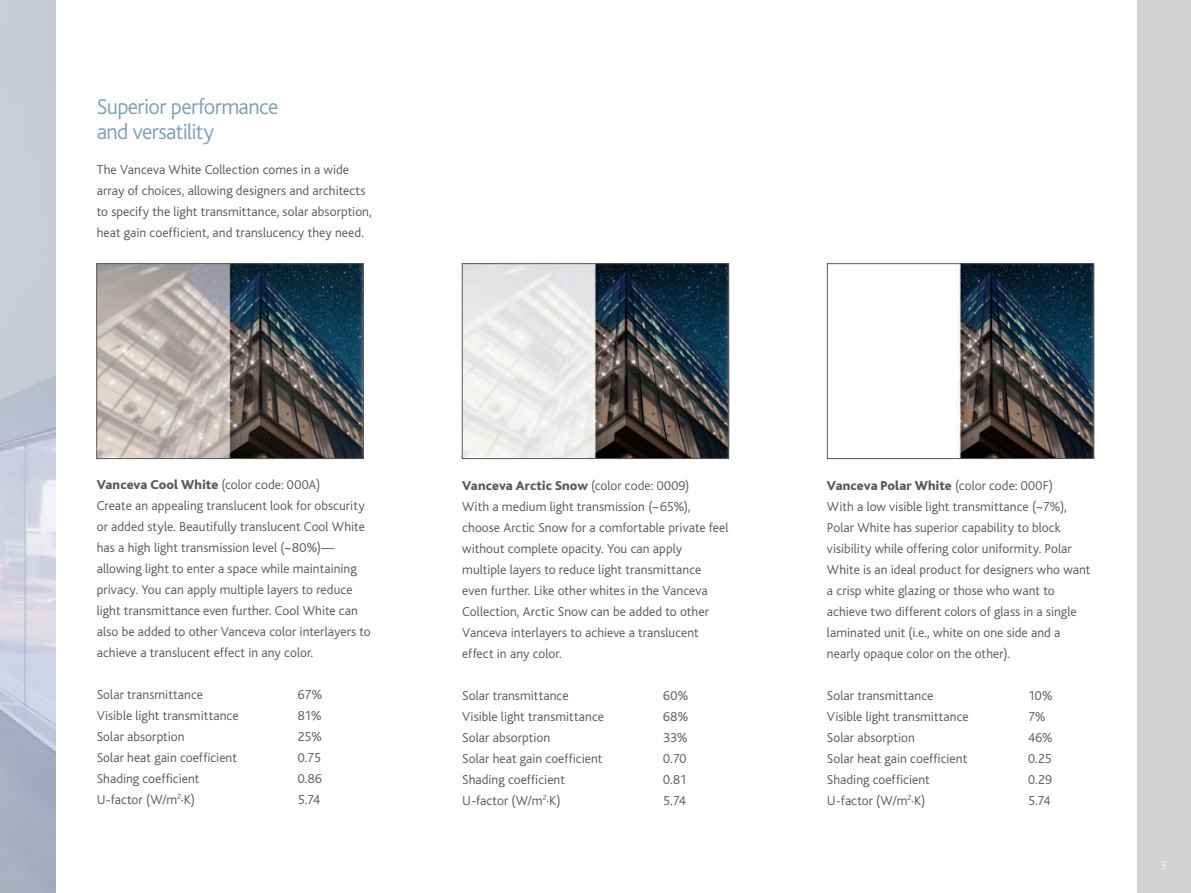
<style>
.page{position:relative;width:1191px;height:893px;background:#fff}
.page>*{position:absolute;margin:0;border:0;box-sizing:border-box;transform-origin:0 0}
.head{font:300 22.5px/25.5px "Bliss";letter-spacing:-.03em;color:#7ea1b7}
.Body_copy{font:300 13.5px/21px "Bliss";letter-spacing:.005em;color:#57585a}
.Body_copy-2{font:800 13.5px "Bliss";letter-spacing:.005em;color:#57585a}
.Body_copy-3{font:200 12px "Bliss Pro";color:#fff}
.s1{font-weight:300}
</style>
<div class="page">
<img style="left:0;top:0;width:55px;height:893px">
<img style="left:464px;top:265px;width:263px;height:192px">
<div style="left:462px;top:263px;width:267px;height:196px;border:1px solid #57585a"></div>
<img style="left:957px;top:265px;width:135px;height:192px">
<div style="left:827px;top:263px;width:267px;height:196px;border:1px solid #57585a"></div>
<img style="left:98px;top:265px;width:264px;height:192px">
<div style="left:96px;top:263px;width:268px;height:196px;border:1px solid #57585a"></div>
<div style="left:1137px;top:0;width:54px;height:893px;background:#d3d3d3"></div>
<p class="head" style="left:97px;top:94px;width:183px">Superior performance and versatility</p>
<p class="Body_copy" style="left:97px;top:159px;width:277px">The Vanceva White Collection comes in a wide array of choices, allowing designers and architects to specify the light transmittance, solar absorption, heat gain coefficient, and translucency they need.</p>
<p class="Body_copy-2" style="left:97px;top:477px;width:225px">Vanceva Cool White <span class="s1">(color code: 000A)</span></p>
<p class="Body_copy" style="left:97px;top:495px;width:275px">Create an appealing translucent look for obscurity or added style. Beautifully translucent Cool White has a high light transmission level (~80%)— allowing light to enter a space while maintaining privacy. You can apply multiple layers to reduce light transmittance even further. Cool White can also be added to other Vanceva color interlayers to achieve a translucent effect in any color.</p>
<p class="Body_copy" style="left:97px;top:684px;width:108px">Solar transmittance</p>
<p class="Body_copy" style="left:298px;top:684px;width:26px">67%</p>
<p class="Body_copy" style="left:97px;top:705px;width:143px">Visible light transmittance</p>
<p class="Body_copy" style="left:298px;top:705px;width:25px">81%</p>
<p class="Body_copy" style="left:97px;top:726px;width:89px">Solar absorption</p>
<p class="Body_copy" style="left:298px;top:726px;width:26px">25%</p>
<p class="Body_copy" style="left:97px;top:747px;width:142px">Solar heat gain coefficient</p>
<p class="Body_copy" style="left:298px;top:747px;width:25px">0.75</p>
<p class="Body_copy" style="left:97px;top:768px;width:104px">Shading coefficient</p>
<p class="Body_copy" style="left:298px;top:768px;width:26px">0.86</p>
<p class="Body_copy" style="left:97px;top:789px;width:100px">U-factor (W/m<sup>2</sup>·K)</p>
<p class="Body_copy" style="left:298px;top:789px;width:24px">5.74</p>
<p class="Body_copy-2" style="left:462px;top:478px;width:229px">Vanceva Arctic Snow <span class="s1">(color code: 0009)</span></p>
<p class="Body_copy" style="left:462px;top:496px;width:268px">With a medium light transmission (~65%), choose Arctic Snow for a comfortable private feel without complete opacity. You can apply multiple layers to reduce light transmittance even further. Like other whites in the Vanceva Collection, Arctic Snow can be added to other Vanceva interlayers to achieve a translucent effect in any color.</p>
<p class="Body_copy" style="left:462px;top:685px;width:108px">Solar transmittance</p>
<p class="Body_copy" style="left:663px;top:685px;width:27px">60%</p>
<p class="Body_copy" style="left:462px;top:706px;width:143px">Visible light transmittance</p>
<p class="Body_copy" style="left:663px;top:706px;width:27px">68%</p>
<p class="Body_copy" style="left:462px;top:727px;width:89px">Solar absorption</p>
<p class="Body_copy" style="left:663px;top:727px;width:26px">33%</p>
<p class="Body_copy" style="left:462px;top:748px;width:142px">Solar heat gain coefficient</p>
<p class="Body_copy" style="left:663px;top:748px;width:25px">0.70</p>
<p class="Body_copy" style="left:462px;top:769px;width:104px">Shading coefficient</p>
<p class="Body_copy" style="left:663px;top:769px;width:25px">0.81</p>
<p class="Body_copy" style="left:462px;top:790px;width:100px">U-factor (W/m<sup>2</sup>·K)</p>
<p class="Body_copy" style="left:663px;top:790px;width:24px">5.74</p>
<p class="Body_copy-2" style="left:827px;top:478px;width:227px">Vanceva Polar White <span class="s1">(color code: 000F)</span></p>
<p class="Body_copy" style="left:827px;top:496px;width:265px">With a low visible light transmittance (~7%), Polar White has superior capability to block visibility while offering color uniformity. Polar White is an ideal product for designers who want a crisp white glazing or those who want to achieve two different colors of glass in a single laminated unit (i.e., white on one side and a nearly opaque color on the other).</p>
<p class="Body_copy" style="left:827px;top:685px;width:108px">Solar transmittance</p>
<p class="Body_copy" style="left:1028px;top:685px;width:26px">10%</p>
<p class="Body_copy" style="left:827px;top:706px;width:143px">Visible light transmittance</p>
<p class="Body_copy" style="left:1028px;top:706px;width:19px">7%</p>
<p class="Body_copy" style="left:827px;top:727px;width:89px">Solar absorption</p>
<p class="Body_copy" style="left:1028px;top:727px;width:26px">46%</p>
<p class="Body_copy" style="left:827px;top:748px;width:142px">Solar heat gain coefficient</p>
<p class="Body_copy" style="left:1028px;top:748px;width:25px">0.25</p>
<p class="Body_copy" style="left:827px;top:769px;width:104px">Shading coefficient</p>
<p class="Body_copy" style="left:1028px;top:769px;width:25px">0.29</p>
<p class="Body_copy" style="left:827px;top:790px;width:100px">U-factor (W/m<sup>2</sup>·K)</p>
<p class="Body_copy" style="left:1028px;top:790px;width:24px">5.74</p>
<p class="Body_copy-3" style="left:1160px;top:858px;width:8px">3</p>
</div>
